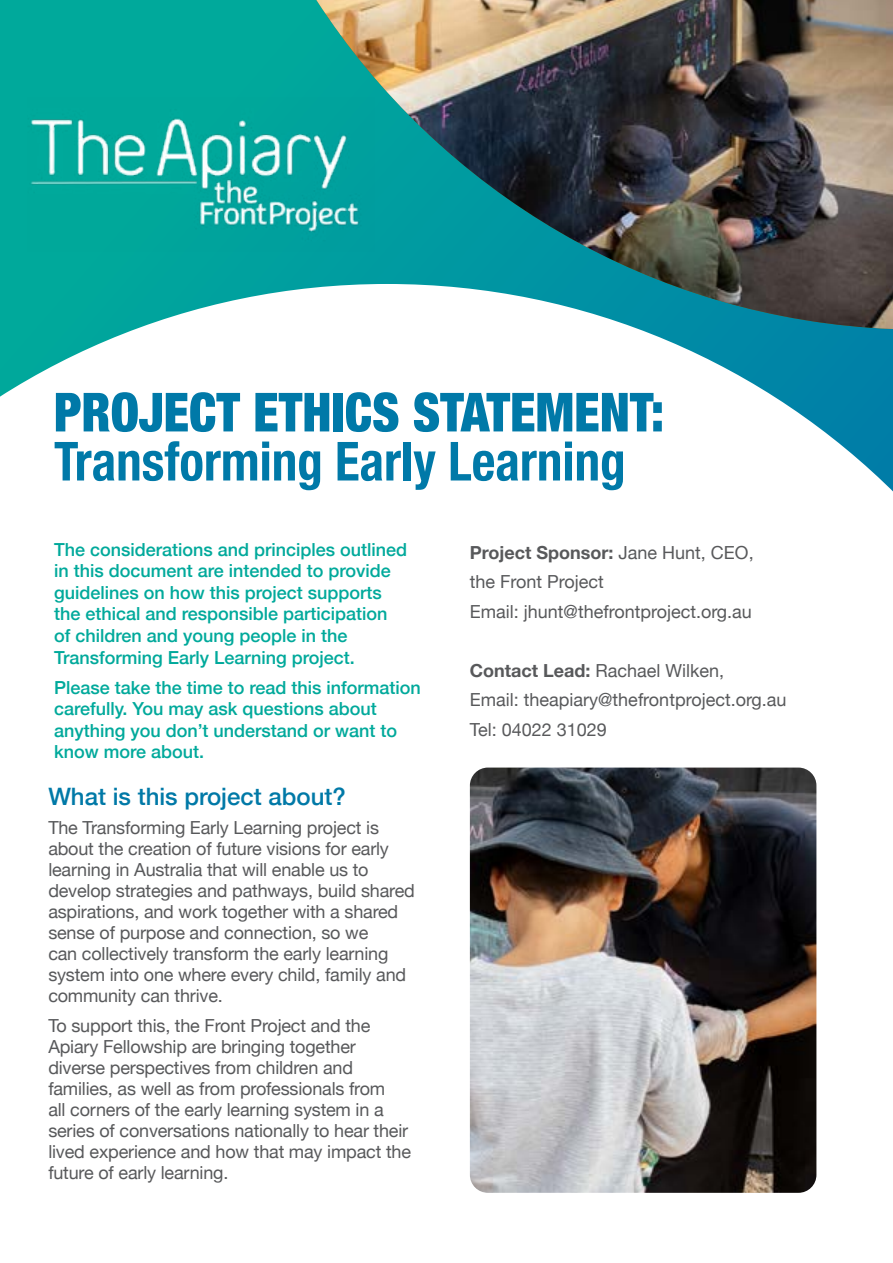
<style>
.page{position:relative;width:893px;height:1263px;background:#00a99b}
.page>*{position:absolute;margin:0;border:0;box-sizing:border-box;transform-origin:0 0}
.t1{font:700 condensed 54px "Helvetica Neue";color:#0079a8;scale:.94 1}
.t2{font:900 condensed 54px "Helvetica Neue";color:#0079a8;scale:.94 1}
.t3{font:500 24px "Helvetica Neue";color:#0079a7}
.t4{font:18px/21px "Helvetica Neue";letter-spacing:-.01em;color:#58595b}
.t5{font:500 18px/21.6px "Helvetica Neue";color:#00a99b}
.s1{font-weight:700}
</style>
<div class="page">
<div style="left:0;top:308px;width:893px;height:955px;background:#fff"></div>
<svg style="left:201px;top:251px;width:692px;height:79px"></svg>
<img style="left:316px;top:0;width:577px;height:329px">
<img style="left:30px;top:98px;width:344px;height:153px">
<img style="left:470px;top:767px;width:346px;height:426px">
<h1 class="t2" style="left:54px;top:368px;width:651px">PROJECT ETHICS STATEMENT:</h1>
<h1 class="t1" style="left:54px;top:416px;width:610px">Transforming Early Learning</h1>
<p class="t5" style="left:54px;top:537px;width:355px">The considerations and principles outlined in this document are intended to provide guidelines on how this project supports the ethical and responsible participation of children and young people in the Transforming Early Learning project.</p>
<p class="t5" style="left:54px;top:675px;width:368px">Please take the time to read this information carefully. You may ask questions about anything you don’t understand or want to know more about.</p>
<h2 class="t3" style="left:48px;top:777px;width:299px">What is this project about?</h2>
<p class="t4" style="left:48px;top:818px;width:368px">The Transforming Early Learning project is about the creation of future visions for early learning in Australia that will enable us to develop strategies and pathways, build shared aspirations, and work together with a shared sense of purpose and connection, so we<br>can collectively transform the early learning system into one where every child, family and community can thrive.</p>
<p class="t4" style="left:48px;top:1016px;width:364px">To support this, the Front Project and the Apiary Fellowship are bringing together diverse perspectives from children and families, as well as from professionals from<br>all corners of the early learning system in a series of conversations nationally to hear their lived experience and how that may impact the future of early learning.</p>
<p class="t4" style="left:470px;top:539px;width:285px;line-height:29.5px"><span class="s1">Project Sponsor:</span> Jane Hunt, CEO, the Front Project<br>Email: jhunt@thefrontproject.org.au</p>
<p class="t4" style="left:470px;top:657px;width:318px;line-height:29.5px"><span class="s1">Contact Lead:</span> Rachael Wilken,<br>Email: theapiary@thefrontproject.org.au<br>Tel: 04022 31029</p>
</div>
